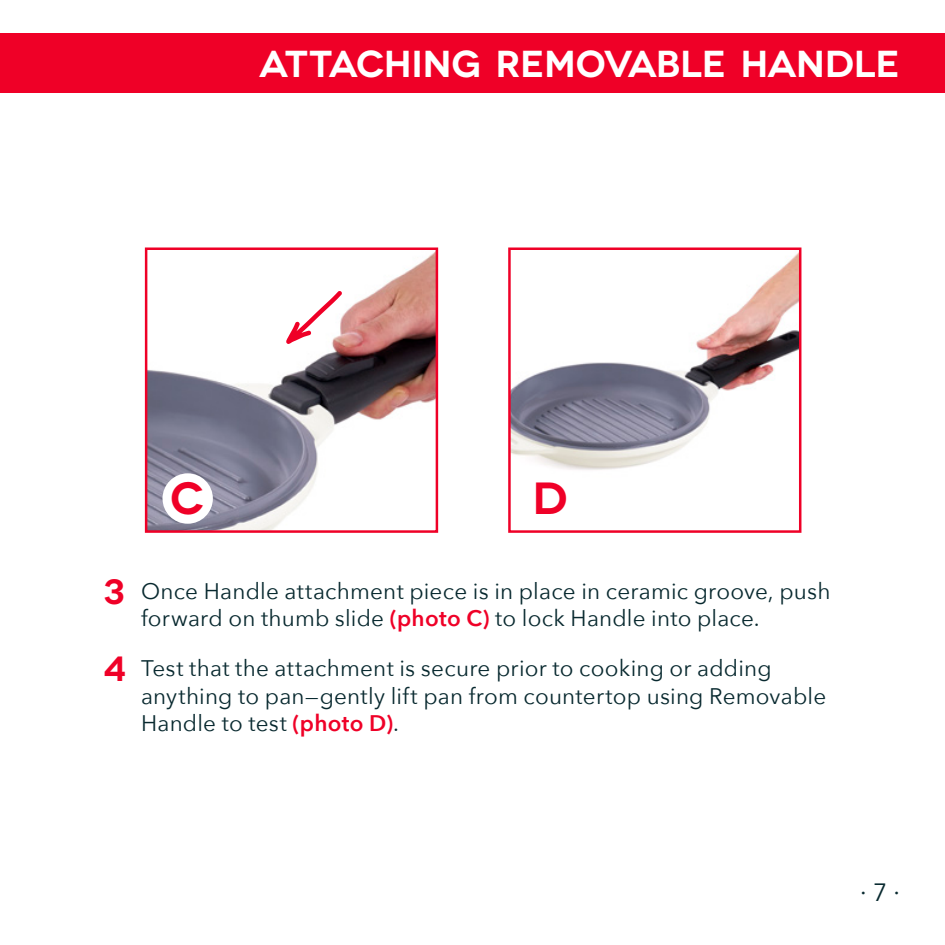
<style>
.page{position:relative;width:945px;height:945px;background:#fff}
.page>*{position:absolute;margin:0;border:0;box-sizing:border-box;transform-origin:0 0}
.Use_-_Large_Red_Numb{font:600 45px "Novecentowide";color:#ef0027}
.Page_Title{font:600 37.5px "Novecentowide";letter-spacing:-.01em;color:#fff}
.t1{font:600 30px "Novecentowide";letter-spacing:-.01em;color:#fff}
.t2{font:25px "Avenir Next";color:#08292f}
.t3{font:22.5px/27.5px "Avenir Next";letter-spacing:.01em;color:#08292f}
.s1{font-family:"Novecentowide";font-weight:600;font-size:35px;color:#ef0027}
.s2{font-weight:600;color:#ef0027}
</style>
<div class="page">
<img style="left:511px;top:253px;width:287px;height:217px">
<div style="left:508px;top:248px;width:293px;height:285px;border:2px solid #ef0027"></div>
<img style="left:148px;top:252px;width:287px;height:278px">
<div style="left:145px;top:248px;width:293px;height:285px;border:2px solid #ef0027"></div>
<div style="left:163px;top:473px;width:50px;height:51px;background:#fff;border-radius:50%"></div>
<div style="left:0;top:34px;width:945px;height:59px;background:#ef0027"></div>
<svg style="left:285px;top:291px;width:57px;height:54px"></svg>
<p class="Page_Title" style="left:259px;top:41px;width:642px">ATTACHING REMOVABLE HANDLE</p>
<p class="t1" style="left:354px;top:47px;width:530px">USING YOUR MINI BUNDT® MAKER</p>
<p class="Use_-_Large_Red_Numb" style="left:170px;top:471px;width:36px">C</p>
<p class="Use_-_Large_Red_Numb" style="left:532px;top:471px;width:37px">D</p>
<p class="t3" style="left:141px;top:576px;width:691px;text-indent:-38px"><span class="s1">3</span> Once Handle attachment piece is in place in ceramic groove, push forward on thumb slide <span class="s2">(photo C)</span> to lock Handle into place.</p>
<p class="t3" style="left:141px;top:654px;width:687px;text-indent:-38px"><span class="s1">4</span> Test that the attachment is secure prior to cooking or adding anything to pan—gently lift pan from countertop using Removable<br>Handle to test <span class="s2">(photo D)</span>.</p>
<p class="t2" style="left:860px;top:872px;width:41px">∙ 7 ∙</p>
</div>
